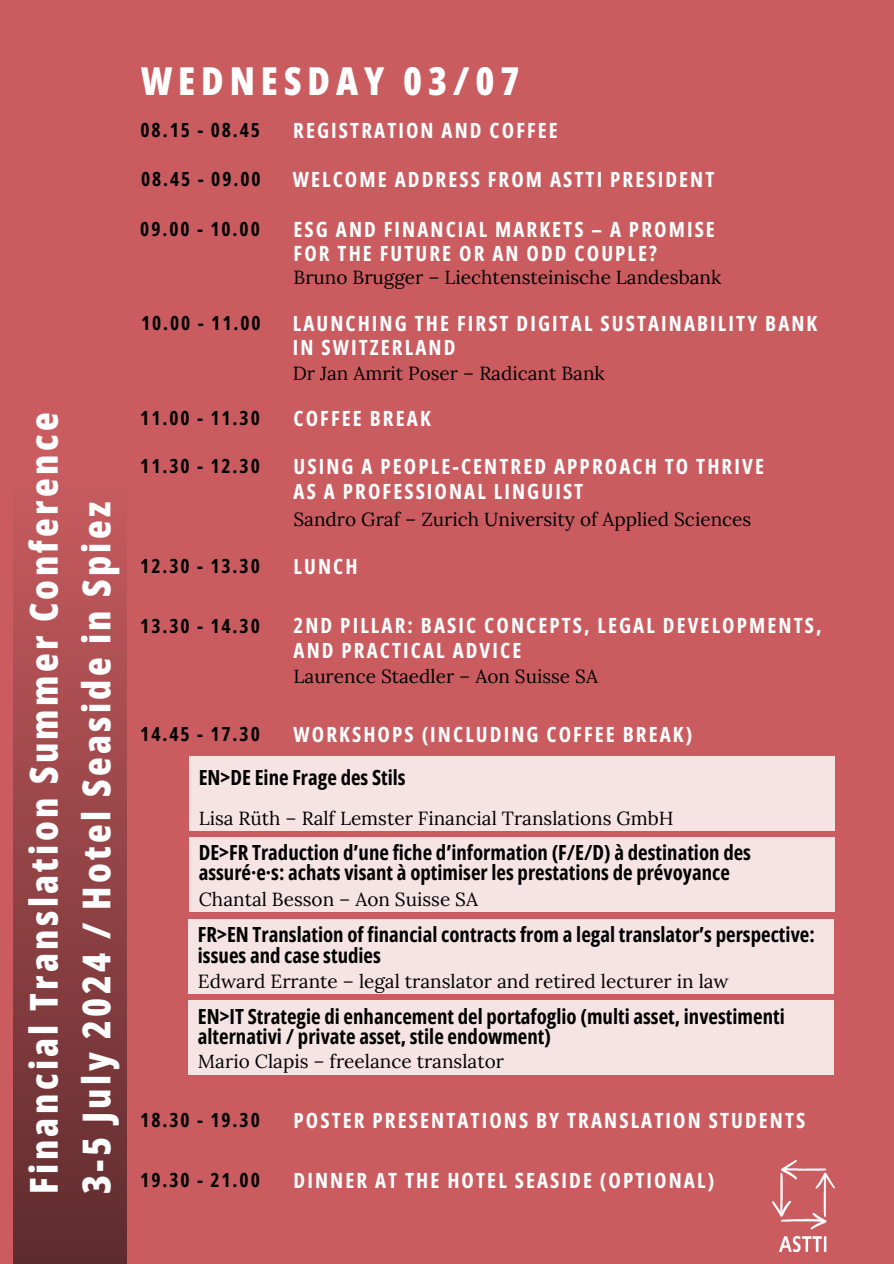
<style>
.page{position:relative;width:894px;height:1264px;background:#fff}
.page>*{position:absolute;margin:0;border:0;box-sizing:border-box;transform-origin:0 0}
.t1{font:800 38.4px "Open Sans Condensed";letter-spacing:.085em;color:#fff}
.t2{font:800 38.4px "Open Sans Condensed";letter-spacing:.155em;color:#fff}
.t3{font:700 21px/24.8px "Open Sans Condensed";letter-spacing:.1em;color:#fff}
.t4{font:700 20.85px/20.2px "Open Sans Condensed";color:#000}
.t5{font:700 19.5px "Open Sans Condensed";letter-spacing:.1em;color:#000}
.t6{font:19.05px "Lora";color:#000}
</style>
<div class="page">
<div style="left:0;top:0;width:893px;height:1263px;background:#ca5c60"></div>
<div style="left:189px;top:756px;width:645px;height:74px;background:#f6e4e5"></div>
<div style="left:189px;top:837px;width:645px;height:75px;background:#f6e4e5"></div>
<div style="left:188px;top:918px;width:645px;height:75px;background:#f6e4e5"></div>
<div style="left:188px;top:999px;width:645px;height:75px;background:#f6e4e5"></div>
<img style="left:772px;top:1160px;width:62px;height:91px">
<div style="left:13px;top:463px;width:114px;height:800px;background:linear-gradient(to bottom,#c95c60,#5f2b2d)"></div>
<h3 class="t1" style="left:17px;top:1193px;width:782px;rotate:-90deg">Financial Translation Summer Conference</h3>
<h3 class="t1" style="left:70px;top:1193px;width:693px;rotate:-90deg">3-5 July 2024 / Hotel Seaside in Spiez</h3>
<h2 class="t2" style="left:141px;top:54px;width:380px">WEDNESDAY 03/07</h2>
<h1 class="t5" style="left:140px;top:116px;width:121px">08.15 - 08.45</h1>
<h4 class="t3" style="left:293px;top:118px;width:266px">REGISTRATION AND COFFEE</h4>
<h3 class="t5" style="left:141px;top:166px;width:121px">08.45 - 09.00</h3>
<h4 class="t3" style="left:293px;top:167px;width:423px">WELCOME ADDRESS FROM ASTTI PRESIDENT</h4>
<p class="t5" style="left:140px;top:215px;width:121px">09.00 - 10.00</p>
<h4 class="t3" style="left:293px;top:216px;width:422px">ESG AND FINANCIAL MARKETS – A PROMISE<br>FOR THE FUTURE OR AN ODD COUPLE?</h4>
<h3 class="t6" style="left:293px;top:265px;width:429px">Bruno Brugger – Liechtensteinische Landesbank</h3>
<h3 class="t5" style="left:141px;top:309px;width:121px">10.00 - 11.00</h3>
<h4 class="t3" style="left:293px;top:310px;width:526px">LAUNCHING THE FIRST DIGITAL SUSTAINABILITY BANK<br>IN SWITZERLAND</h4>
<h3 class="t6" style="left:293px;top:360px;width:313px">Dr Jan Amrit Poser – Radicant Bank</h3>
<p class="t5" style="left:140px;top:404px;width:121px">11.00 - 11.30</p>
<h4 class="t3" style="left:293px;top:405px;width:139px">COFFEE BREAK</h4>
<h3 class="t5" style="left:140px;top:452px;width:121px">11.30 - 12.30</h3>
<h4 class="t3" style="left:293px;top:453px;width:472px">USING A PEOPLE-CENTRED APPROACH TO THRIVE<br>AS A PROFESSIONAL LINGUIST</h4>
<h3 class="t6" style="left:293px;top:507px;width:459px">Sandro Graf – Zurich University of Applied Sciences</h3>
<p class="t5" style="left:140px;top:552px;width:121px">12.30 - 13.30</p>
<h4 class="t3" style="left:293px;top:553px;width:65px">LUNCH</h4>
<h3 class="t5" style="left:140px;top:611px;width:121px">13.30 - 14.30</h3>
<h4 class="t3" style="left:293px;top:613px;width:529px">2ND PILLAR: BASIC CONCEPTS, LEGAL DEVELOPMENTS,<br>AND PRACTICAL ADVICE</h4>
<h3 class="t6" style="left:293px;top:664px;width:306px">Laurence Staedler – Aon Suisse SA</h3>
<h3 class="t5" style="left:140px;top:720px;width:121px">14.45 - 17.30</h3>
<h4 class="t3" style="left:293px;top:721px;width:400px">WORKSHOPS (INCLUDING COFFEE BREAK)</h4>
<p class="t4" style="left:199px;top:766px;width:208px">EN&gt;DE Eine Frage des Stils</p>
<h4 class="t6" style="left:199px;top:805px;width:476px">Lisa Rüth – Ralf Lemster Financial Translations GmbH</h4>
<p class="t4" style="left:199px;top:841px;width:553px">DE&gt;FR Traduction d’une fiche d’information (F/E/D) à destination des assuré·e·s: achats visant à optimiser les prestations de prévoyance</p>
<h4 class="t6" style="left:199px;top:887px;width:280px">Chantal Besson – Aon Suisse SA</h4>
<p class="t4" style="left:198px;top:924px;width:618px">FR&gt;EN Translation of financial contracts from a legal translator’s perspective: issues and case studies</p>
<h4 class="t6" style="left:198px;top:968px;width:532px">Edward Errante – legal translator and retired lecturer in law</h4>
<p class="t4" style="left:198px;top:1005px;width:588px">EN&gt;IT Strategie di enhancement del portafoglio (multi asset, investimenti alternativi / private asset, stile endowment)</p>
<h4 class="t6" style="left:198px;top:1049px;width:307px">Mario Clapis – freelance translator</h4>
<p class="t5" style="left:140px;top:1106px;width:121px">18.30 - 19.30</p>
<h4 class="t3" style="left:293px;top:1107px;width:513px">POSTER PRESENTATIONS BY TRANSLATION STUDENTS</h4>
<h3 class="t5" style="left:140px;top:1166px;width:121px">19.30 - 21.00</h3>
<p class="t3" style="left:293px;top:1167px;width:422px">DINNER AT THE HOTEL SEASIDE (OPTIONAL)</p>
</div>
